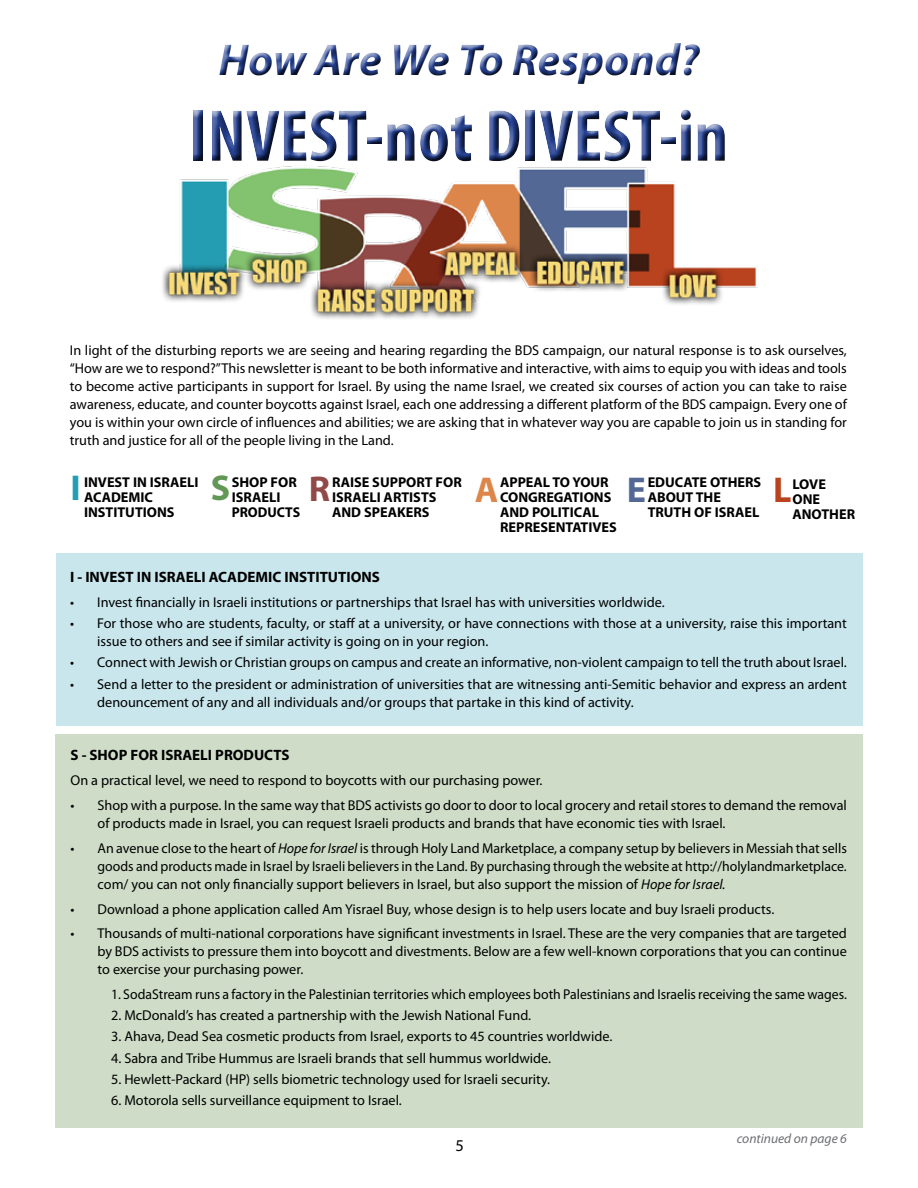
<style>
.page{position:relative;width:918px;height:1188px;background:#fff}
.page>*{position:absolute;margin:0;border:0;box-sizing:border-box;transform-origin:0 0}
.t1{font:700 condensed 74.25px "Myriad Pro";color:#25408f}
.t2{font:italic 700 45px "Myriad Pro";color:#25408f}
.t3{font:700 36px "Myriad Pro";color:#249cb2}
.t4{font:700 36px "Myriad Pro";color:#639755}
.t5{font:700 36px "Myriad Pro";color:#914a47}
.t6{font:700 36px "Myriad Pro";color:#dd864b}
.t7{font:700 36px "Myriad Pro";color:#536894}
.t8{font:700 36px "Myriad Pro";color:#b9431e}
.t9{font:16.5px "Myriad Pro";color:#000}
.t10{font:700 15px "Myriad Pro";color:#000}
.t11{font:14.25px/18px "Myriad Pro";color:#000}
.t12{font:700 14.25px/15px "Myriad Pro";color:#000}
.t13{font:italic 13.5px "Myriad Pro";color:#6d6e71}
.s1{font-style:italic}
</style>
<div class="page">
<div style="left:56px;top:553px;width:806px;height:173px;background:#c8e6ec"></div>
<div style="left:55px;top:734px;width:807px;height:394px;background:#cfddc8"></div>
<img style="left:162px;top:168px;width:596px;height:151px">
<div style="left:214px;top:40px;width:494px;height:51px;background:#000;opacity:.75"></div>
<div style="left:188px;top:106px;width:544px;height:62px;background:#000;opacity:.75"></div>
<h2 class="t2" style="left:218px;top:31px;width:483px">How Are We To Respond?</h2>
<h1 class="t1" style="left:189px;top:90px;width:540px">INVEST-not DIVEST-in</h1>
<p class="t11" style="left:70px;top:341px;width:779px;text-align:justify">In light of the disturbing reports we are seeing and hearing regarding the BDS campaign, our natural response is to ask ourselves, “How are we to respond?” This newsletter is meant to be both informative and interactive, with aims to equip you with ideas and tools to become active participants in support for Israel. By using the name Israel, we created six courses of action you can take to raise awareness, educate, and counter boycotts against Israel, each one addressing a different platform of the BDS campaign. Every one of you is within your own circle of influences and abilities; we are asking that in whatever way you are capable to join us in standing for truth and justice for all of the people living in the Land.</p>
<h3 class="t3" style="left:71px;top:465px;width:12px">I</h3>
<h3 class="t4" style="left:211px;top:465px;width:21px">S</h3>
<h3 class="t5" style="left:309px;top:466px;width:23px">R</h3>
<h3 class="t6" style="left:475px;top:466px;width:25px">A</h3>
<h3 class="t7" style="left:627px;top:466px;width:21px">E</h3>
<h3 class="t8" style="left:773px;top:466px;width:20px">L</h3>
<p class="t12" style="left:500px;top:474px;width:118px">APPEAL TO YOUR<br>CONGREGATIONS<br>AND POLITICAL<br>REPRESENTATIVES</p>
<p class="t12" style="left:648px;top:474px;width:115px">EDUCATE OTHERS<br>ABOUT THE<br>TRUTH OF ISRAEL</p>
<p class="t12" style="left:792px;top:476px;width:64px">LOVE<br>ONE<br>ANOTHER</p>
<p class="t12" style="left:84px;top:474px;width:116px">INVEST IN ISRAELI<br>ACADEMIC<br>INSTITUTIONS</p>
<p class="t12" style="left:232px;top:474px;width:70px">SHOP FOR<br>ISRAELI<br>PRODUCTS</p>
<p class="t12" style="left:332px;top:474px;width:131px">RAISE SUPPORT FOR<br>ISRAELI ARTISTS<br>AND SPEAKERS</p>
<p class="t10" style="left:70px;top:567px;width:311px">I - INVEST IN ISRAELI ACADEMIC INSTITUTIONS</p>
<p class="t11" style="left:70px;top:593px;width:596px">• Invest financially in Israeli institutions or partnerships that Israel has with universities worldwide.</p>
<p class="t11" style="left:97px;top:614px;width:751px;text-indent:-27px">• For those who are students, faculty, or staff at a university, or have connections with those at a university, raise this important issue to others and see if similar activity is going on in your region.</p>
<p class="t11" style="left:70px;top:653px;width:778px">• Connect with Jewish or Christian groups on campus and create an informative, non-violent campaign to tell the truth about Israel.</p>
<p class="t11" style="left:97px;top:675px;width:751px;text-indent:-27px">• Send a letter to the president or administration of universities that are witnessing anti-Semitic behavior and express an ardent denouncement of any and all individuals and/or groups that partake in this kind of activity.</p>
<p class="t10" style="left:71px;top:746px;width:221px">S - SHOP FOR ISRAELI PRODUCTS</p>
<p class="t11" style="left:71px;top:771px;width:474px">On a practical level, we need to respond to boycotts with our purchasing power.</p>
<p class="t11" style="left:98px;top:796px;width:751px;text-indent:-27px">• Shop with a purpose. In the same way that BDS activists go door to door to local grocery and retail stores to demand the removal of products made in Israel, you can request Israeli products and brands that have economic ties with Israel.</p>
<p class="t11" style="left:98px;top:839px;width:751px;text-align:justify;text-indent:-27px">• An avenue close to the heart of <span class="s1">Hope for Israel</span> is through Holy Land Marketplace, a company setup by believers in Messiah that sells goods and products made in Israel by Israeli believers in the Land. By purchasing through the website at http://holylandmarketplace. com/ you can not only financially support believers in Israel, but also support the mission of <span class="s1">Hope for Israel.</span></p>
<p class="t11" style="left:71px;top:899px;width:705px">• Download a phone application called Am Yisrael Buy, whose design is to help users locate and buy Israeli products.</p>
<p class="t11" style="left:98px;top:924px;width:751px;text-align:justify;text-indent:-27px">• Thousands of multi-national corporations have significant investments in Israel. These are the very companies that are targeted by BDS activists to pressure them into boycott and divestments. Below are a few well-known corporations that you can continue to exercise your purchasing power.</p>
<p class="t11" style="left:111px;top:985px;width:737px">1. SodaStream runs a factory in the Palestinian territories which employees both Palestinians and Israelis receiving the same wages.</p>
<p class="t11" style="left:111px;top:1006px;width:422px">2. McDonald’s has created a partnership with the Jewish National Fund.</p>
<p class="t11" style="left:111px;top:1027px;width:503px">3. Ahava, Dead Sea cosmetic products from Israel, exports to 45 countries worldwide.</p>
<p class="t11" style="left:111px;top:1049px;width:442px">4. Sabra and Tribe Hummus are Israeli brands that sell hummus worldwide.</p>
<p class="t11" style="left:111px;top:1070px;width:441px">5. Hewlett-Packard (HP) sells biometric technology used for Israeli security.</p>
<p class="t11" style="left:111px;top:1091px;width:292px">6. Motorola sells surveillance equipment to Israel.</p>
<p class="t9" style="left:456px;top:1135px;width:10px">5</p>
<p class="t13" style="left:737px;top:1130px;width:112px">continued on page 6</p>
</div>
